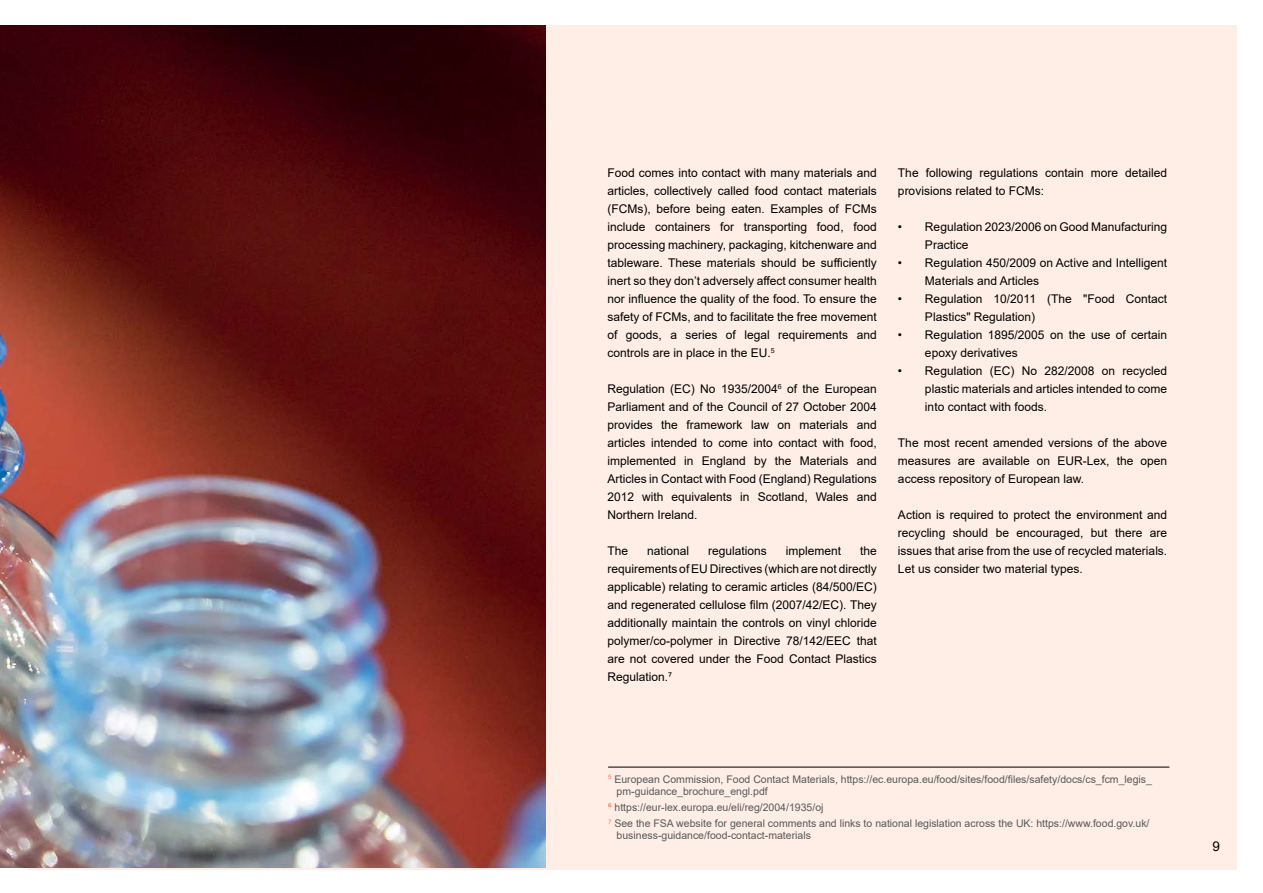
<style>
.page{position:relative;width:1263px;height:893px;background:#fff}
.page>*{position:absolute;margin:0;border:0;box-sizing:border-box;transform-origin:0 0}
.t1{font:13.5px "Arial";color:#000}
.t2{font:12px/18px "Arial";color:#000;text-align:justify}
.t3{font:10.5px/12px "Arial";color:#58595b}
.s1{color:#f2784f}
</style>
<div class="page">
<div style="left:28px;top:26px;width:1208px;height:844px;background:#feeee5"></div>
<img style="left:0;top:26px;width:545px;height:842px">
<hr style="left:608px;top:767px;width:561px;height:1px;background:#000">
<p class="t2" style="left:607px;top:163px;width:271px">Food comes into contact with many materials and articles, collectively called food contact materials (FCMs), before being eaten. Examples of FCMs include containers for transporting food, food processing machinery, packaging, kitchenware and tableware. These materials should be sufficiently inert so they don’t adversely affect consumer health nor influence the quality of the food. To ensure the safety of FCMs, and to facilitate the free movement of goods, a series of legal requirements and controls are in place in the EU.<sup>5</sup></p>
<p class="t2" style="left:607px;top:379px;width:271px">Regulation (EC) No 1935/2004<sup>6</sup> of the European Parliament and of the Council of 27 October 2004 provides the framework law on materials and articles intended to come into contact with food, implemented in England by the Materials and Articles in Contact with Food (England) Regulations 2012 with equivalents in Scotland, Wales and Northern Ireland.</p>
<p class="t2" style="left:607px;top:541px;width:22px">The</p>
<p class="t2" style="left:647px;top:541px;width:44px">national</p>
<p class="t2" style="left:708px;top:541px;width:60px">regulations</p>
<p class="t2" style="left:786px;top:541px;width:57px">implement</p>
<p class="t2" style="left:607px;top:541px;width:271px;text-indent:253px">the requirements of EU Directives (which are not directly applicable) relating to ceramic articles (84/500/EC) and regenerated cellulose film (2007/42/EC). They additionally maintain the controls on vinyl chloride polymer/co-polymer in Directive 78/142/EEC that are not covered under the Food Contact Plastics Regulation.⁷</p>
<p class="t2" style="left:898px;top:163px;width:271px">The following regulations contain more detailed provisions related to FCMs:</p>
<p class="t2" style="left:925px;top:217px;width:244px;text-indent:-27px">• Regulation 2023/2006 on Good Manufacturing<br>Practice</p>
<p class="t2" style="left:925px;top:253px;width:244px;text-indent:-27px">• Regulation 450/2009 on Active and Intelligent<br>Materials and Articles</p>
<p class="t2" style="left:925px;top:289px;width:244px;text-indent:-27px">• Regulation 10/2011 (The "Food Contact<br>Plastics" Regulation)</p>
<p class="t2" style="left:925px;top:325px;width:244px;text-indent:-27px">• Regulation 1895/2005 on the use of certain epoxy derivatives</p>
<p class="t2" style="left:925px;top:361px;width:244px;text-indent:-27px">• Regulation (EC) No 282/2008 on recycled plastic materials and articles intended to come into contact with foods.</p>
<p class="t2" style="left:898px;top:433px;width:271px">The most recent amended versions of the above measures are available on EUR-Lex, the open access repository of European law.</p>
<p class="t2" style="left:898px;top:505px;width:271px">Action is required to protect the environment and recycling should be encouraged, but there are issues that arise from the use of recycled materials.<br>Let us consider two material types.</p>
<p class="t3" style="left:617px;top:773px;width:537px;text-indent:-9px"><sup>5</sup> European Commission, Food Contact Materials, https://ec.europa.eu/food/sites/food/files/safety/docs/cs_fcm_legis_ pm-guidance_brochure_engl.pdf</p>
<p class="t3" style="left:608px;top:799px;width:543px;line-height:16.2px"><span class="s1">⁶</span> https://eur-lex.europa.eu/eli/reg/2004/1935/oj<br><sup>7</sup> See the FSA website for general comments and links to national legislation across the UK: https://www.food.gov.uk/</p>
<p class="t3" style="left:617px;top:830px;width:196px">business-guidance/food-contact-materials</p>
<p class="t1" style="left:1212px;top:837px;width:9px">9</p>
</div>
